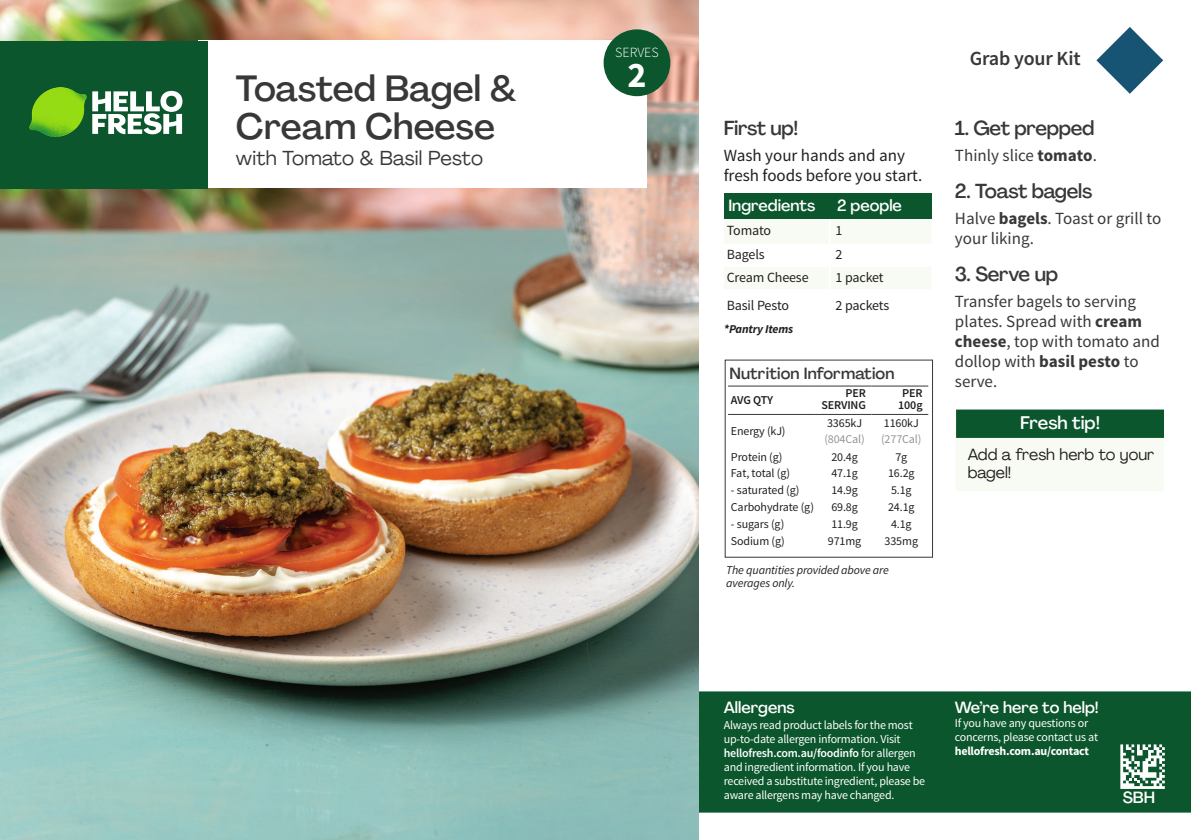
<style>
.page{position:relative;width:1191px;height:840px;background:#fff}
.page>*{position:absolute;margin:0;border:0;box-sizing:border-box;transform-origin:0 0}
.Recipe_Name{font:500 36px/38px "Agrandir";letter-spacing:-.005em;color:#383839}
.Serves_number{font:700 36px "Source Sans Pro";color:#fff}
.Cooking_Steps_Headline{font:500 20px "Agrandir";letter-spacing:-.015em;color:#383839}
.Recipe_Main_Ingredients{font:20px "Agrandir";letter-spacing:.01em;color:#383839}
.t1{font:600 20px "Source Sans Pro";letter-spacing:-.01em;color:#383839}
.First_up__Before_start__Headline{font:500 20px "Agrandir";letter-spacing:-.015em;color:#383839}
.Fresh_Tips_Headline{font:500 18px "Agrandir";color:#fff}
.Cooking_Steps_Body_Text{font:17px/20px "Source Sans Pro";color:#383839}
.First_up__Before_start__body_copy{font:17px/20px "Source Sans Pro";color:#231f20}
.Allergens___Questions_Headline{font:500 16px "Agrandir";color:#fff}
.Fresh_Tips_Body_Copy{font:16px/18px "Agrandir";color:#231f20}
.NIP_Headline{font:500 16px "Agrandir";letter-spacing:.01em;color:#383839}
.Ingredients___Serve_Headline{font:500 16px "Agrandir";color:#fff}
.Ingredients___Serve_Text{font:14px "Source Sans Pro";letter-spacing:-.01em;color:#231f20}
.Serves_Headline{font:300 14px "Source Sans Pro";color:#fff}
.Allergens___Questions_Body_Text{font:12px/14px "Source Sans Pro";letter-spacing:-.02em;color:#fff}
.NIp_Info{font:12px "Source Sans Pro";letter-spacing:-.01em;color:#231f20}
.NIP_Info_Terms{font:italic 12px/12px "Source Sans Pro";letter-spacing:-.01em;color:#231f20}
.NIp_Info-2{font:12px/16px "Source Sans Pro";letter-spacing:-.01em;color:#939598}
.NIP_Subhead{font:600 12px/12px "Source Sans Pro";letter-spacing:-.01em;color:#231f20;text-align:right}
.Ingredients_Pantry_Iems{font:italic 700 12px "Source Sans Pro";letter-spacing:-.015em;color:#231f20}
.s1{color:#231f20}
.s2{font-weight:700}
.s3{font-weight:600}
</style>
<div class="page">
<svg style="left:1096px;top:27px;width:67px;height:67px"></svg>
<div style="left:698px;top:691px;width:493px;height:121px;background:#0b562c"></div>
<img style="left:0;top:0;width:698px;height:839px">
<div style="left:198px;top:40px;width:448px;height:148px;background:#fff"></div>
<div style="left:0;top:41px;width:207px;height:147px;background:#0b562c"></div>
<div style="left:603px;top:29px;width:67px;height:67px;background:#0b562c;border-radius:50%"></div>
<div style="left:724px;top:193px;width:106px;height:26px;background:#0b562c"></div>
<div style="left:830px;top:193px;width:101px;height:26px;background:#0b562c"></div>
<svg style="left:724px;top:219px;width:207px;height:70px"></svg>
<hr style="left:829px;top:219px;width:2px;height:25px;background:#fff">
<hr style="left:829px;top:244px;width:2px;height:22px;background:#fff">
<hr style="left:829px;top:266px;width:2px;height:23px;background:#fff">
<div style="left:956px;top:424px;width:207px;height:66px;background:#f8fbf3"></div>
<div style="left:956px;top:409px;width:208px;height:28px;background:#0b562c;border:2px solid #0b562c"></div>
<hr style="left:728px;top:385px;width:87px;height:1px;background:#383839">
<hr style="left:815px;top:385px;width:56px;height:1px;background:#383839">
<hr style="left:871px;top:385px;width:57px;height:1px;background:#383839">
<hr style="left:728px;top:414px;width:87px;height:1px;background:#383839">
<hr style="left:815px;top:414px;width:56px;height:1px;background:#383839">
<hr style="left:871px;top:414px;width:57px;height:1px;background:#383839">
<svg style="left:1120px;top:744px;width:44px;height:44px"></svg>
<svg style="left:92px;top:91px;width:90px;height:43px"></svg>
<svg style="left:33px;top:90px;width:50px;height:45px;background:#79c419"></svg>
<p class="Recipe_Name" style="left:236px;top:69px;width:282px">Toasted Bagel &amp;<br>Cream Cheese</p>
<p class="Recipe_Main_Ingredients" style="left:236px;top:146px;width:249px">with Tomato &amp; Basil Pesto</p>
<p class="Serves_Headline" style="left:615px;top:44px;width:45px">SERVES</p>
<p class="Serves_number" style="left:627px;top:52px;width:21px">2</p>
<p class="First_up__Before_start__Headline" style="left:723px;top:116px;width:76px">First up!</p>
<p class="First_up__Before_start__body_copy" style="left:723px;top:145px;width:200px">Wash your hands and any fresh foods before you start.</p>
<p class="Ingredients___Serve_Headline" style="left:728px;top:196px;width:88px">Ingredients</p>
<p class="Ingredients___Serve_Headline" style="left:837px;top:196px;width:66px">2 people</p>
<p class="Ingredients___Serve_Text" style="left:727px;top:221px;width:46px">Tomato</p>
<p class="Ingredients___Serve_Text" style="left:835px;top:221px;width:8px">1</p>
<p class="Ingredients___Serve_Text" style="left:727px;top:245px;width:39px">Bagels</p>
<p class="Ingredients___Serve_Text" style="left:835px;top:245px;width:8px">2</p>
<p class="Ingredients___Serve_Text" style="left:727px;top:268px;width:83px">Cream Cheese</p>
<p class="Ingredients___Serve_Text" style="left:835px;top:268px;width:50px">1 packet</p>
<p class="Ingredients___Serve_Text" style="left:727px;top:296px;width:64px">Basil Pesto</p>
<p class="Ingredients___Serve_Text" style="left:835px;top:296px;width:55px">2 packets</p>
<p class="Ingredients_Pantry_Iems" style="left:724px;top:321px;width:71px">*Pantry Items</p>
<p class="NIP_Headline" style="left:729px;top:363px;width:167px">Nutrition Information</p>
<p class="NIP_Subhead" style="left:731px;top:394px;width:44px">AVG QTY</p>
<p class="NIP_Subhead" style="left:821px;top:387px;width:46px">PER<br>SERVING</p>
<p class="NIP_Subhead" style="left:898px;top:387px;width:26px;text-align:center">PER<br>100g</p>
<p class="NIp_Info" style="left:731px;top:423px;width:56px">Energy (kJ)</p>
<p class="NIp_Info-2" style="left:824px;top:415px;width:42px"><span class="s1">3365kJ </span>(804Cal)</p>
<p class="NIp_Info-2" style="left:881px;top:415px;width:42px"><span class="s1">1160kJ </span>(277Cal)</p>
<p class="NIp_Info" style="left:731px;top:449px;width:53px">Protein (g)</p>
<p class="NIp_Info" style="left:831px;top:449px;width:28px">20.4g</p>
<p class="NIp_Info" style="left:895px;top:449px;width:13px">7g</p>
<p class="NIp_Info" style="left:731px;top:465px;width:61px">Fat, total (g)</p>
<p class="NIp_Info" style="left:831px;top:465px;width:28px">47.1g</p>
<p class="NIp_Info" style="left:888px;top:465px;width:28px">16.2g</p>
<p class="NIp_Info" style="left:731px;top:482px;width:70px">- saturated (g)</p>
<p class="NIp_Info" style="left:831px;top:482px;width:28px">14.9g</p>
<p class="NIp_Info" style="left:891px;top:482px;width:22px">5.1g</p>
<p class="NIp_Info" style="left:731px;top:499px;width:85px">Carbohydrate (g)</p>
<p class="NIp_Info" style="left:831px;top:499px;width:28px">69.8g</p>
<p class="NIp_Info" style="left:888px;top:499px;width:28px">24.1g</p>
<p class="NIp_Info" style="left:731px;top:516px;width:55px">- sugars (g)</p>
<p class="NIp_Info" style="left:831px;top:516px;width:28px">11.9g</p>
<p class="NIp_Info" style="left:891px;top:516px;width:22px">4.1g</p>
<p class="NIp_Info" style="left:731px;top:533px;width:55px">Sodium (g)</p>
<p class="NIp_Info" style="left:828px;top:533px;width:35px">971mg</p>
<p class="NIp_Info" style="left:884px;top:533px;width:35px">335mg</p>
<p class="NIP_Info_Terms" style="left:726px;top:564px;width:164px">The quantities provided above are averages only.</p>
<h2 class="t1" style="left:969px;top:46px;width:112px">Grab your Kit</h2>
<p class="Cooking_Steps_Headline" style="left:955px;top:116px;width:141px">1. Get prepped</p>
<p class="Cooking_Steps_Body_Text" style="left:955px;top:146px;width:143px">Thinly slice <span class="s2">tomato</span>.</p>
<p class="Cooking_Steps_Headline" style="left:955px;top:179px;width:139px">2. Toast bagels</p>
<p class="Cooking_Steps_Body_Text" style="left:955px;top:208px;width:208px">Halve <span class="s2">bagels</span>. Toast or grill to your liking.</p>
<p class="Cooking_Steps_Headline" style="left:955px;top:261px;width:104px">3. Serve up</p>
<p class="Cooking_Steps_Body_Text" style="left:955px;top:291px;width:206px">Transfer bagels to serving plates. Spread with <span class="s2">cream cheese</span>, top with tomato and dollop with <span class="s2">basil pesto</span> to serve.</p>
<p class="Fresh_Tips_Headline" style="left:1020px;top:411px;width:82px">Fresh tip!</p>
<p class="Fresh_Tips_Body_Copy" style="left:967px;top:445px;width:188px">Add a fresh herb to your bagel!</p>
<p class="Allergens___Questions_Headline" style="left:724px;top:697px;width:72px">Allergens</p>
<p class="Allergens___Questions_Body_Text" style="left:724px;top:718px;width:203px">Always read product labels for the most up-to-date allergen information. Visit <span class="s3">hellofresh.com.au/foodinfo</span> for allergen and ingredient information. If you have received a substitute ingredient, please be aware allergens may have changed.</p>
<p class="Allergens___Questions_Body_Text" style="left:769px;top:732px;width:7px">e</p>
<p class="Allergens___Questions_Body_Text" style="left:804px;top:732px;width:7px">e</p>
<p class="Allergens___Questions_Headline" style="left:955px;top:697px;width:145px">We’re here to help!</p>
<p class="Allergens___Questions_Body_Text" style="left:955px;top:716px;width:145px">If you have any questions or concerns, please contact us at <span class="s2">hellofresh.com.au/contact</span></p>
<h3 class="Allergens___Questions_Headline" style="left:1029px;top:697px;width:11px">e</h3>
<h3 class="Allergens___Questions_Headline" style="left:1072px;top:697px;width:11px">e</h3>
<p class="Allergens___Questions_Headline" style="left:1122px;top:787px;width:34px">SBH</p>
</div>
